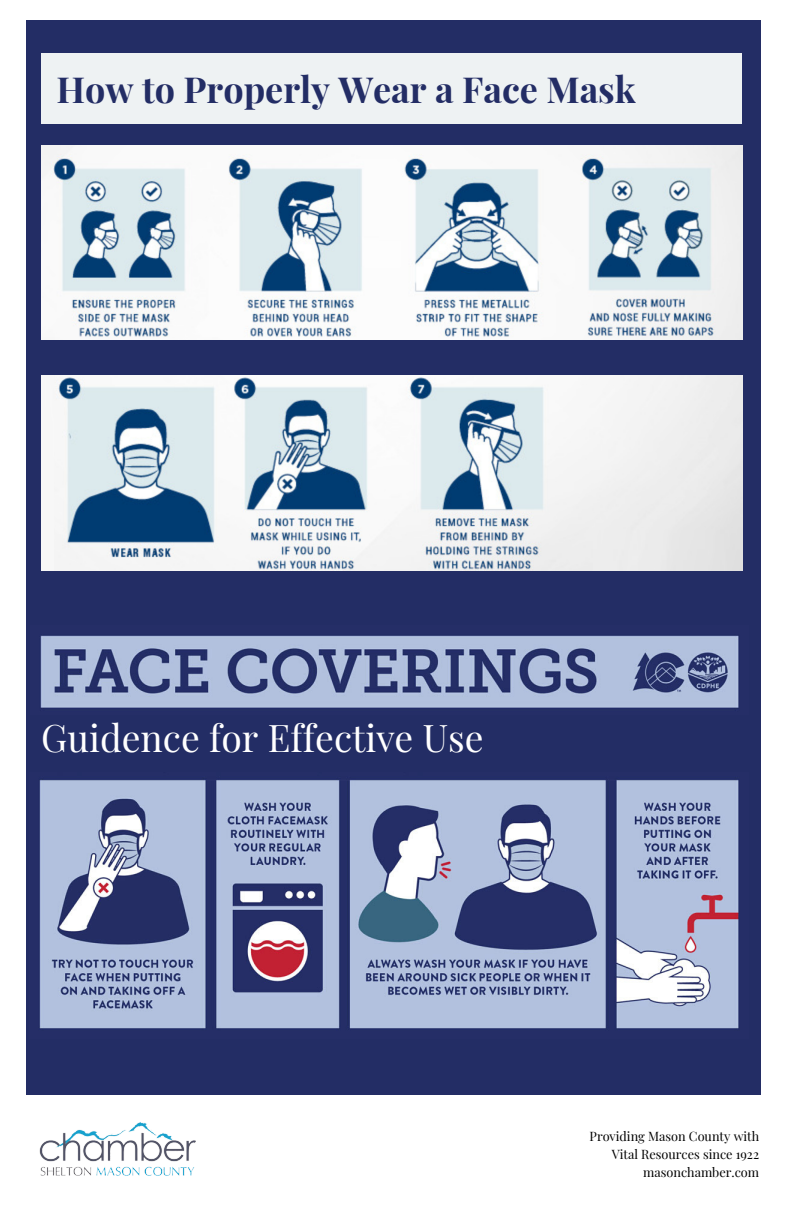
<style>
.page{position:relative;width:792px;height:1224px;background:#fff}
.page>*{position:absolute;margin:0;border:0;box-sizing:border-box;transform-origin:0 0}
.t1{font:37.3px "Playfair Display";color:#fff}
.t2{font:700 36px "Playfair Display";color:#232d65}
.t3{font:12.7px/17.5px "Playfair Display";color:#000;text-align:right}
</style>
<div class="page">
<div style="left:26px;top:20px;width:735px;height:1075px;background:#232d65"></div>
<img style="left:39px;top:780px;width:700px;height:249px">
<img style="left:41px;top:145px;width:702px;height:195px">
<img style="left:39px;top:1122px;width:157px;height:54px">
<img style="left:41px;top:375px;width:702px;height:196px">
<img style="left:40px;top:635px;width:699px;height:73px">
<div style="left:41px;top:53px;width:701px;height:71px;background:#eef2f3"></div>
<h2 class="t2" style="left:56px;top:64px;width:581px">How to Properly Wear a Face Mask</h2>
<h1 class="t1" style="left:41px;top:712px;width:444px">Guidence for Effective Use</h1>
<p class="t3" style="left:590px;top:1127px;width:171px">Providing Mason County with<br>Vital Resources since 1922 masonchamber.com</p>
</div>
